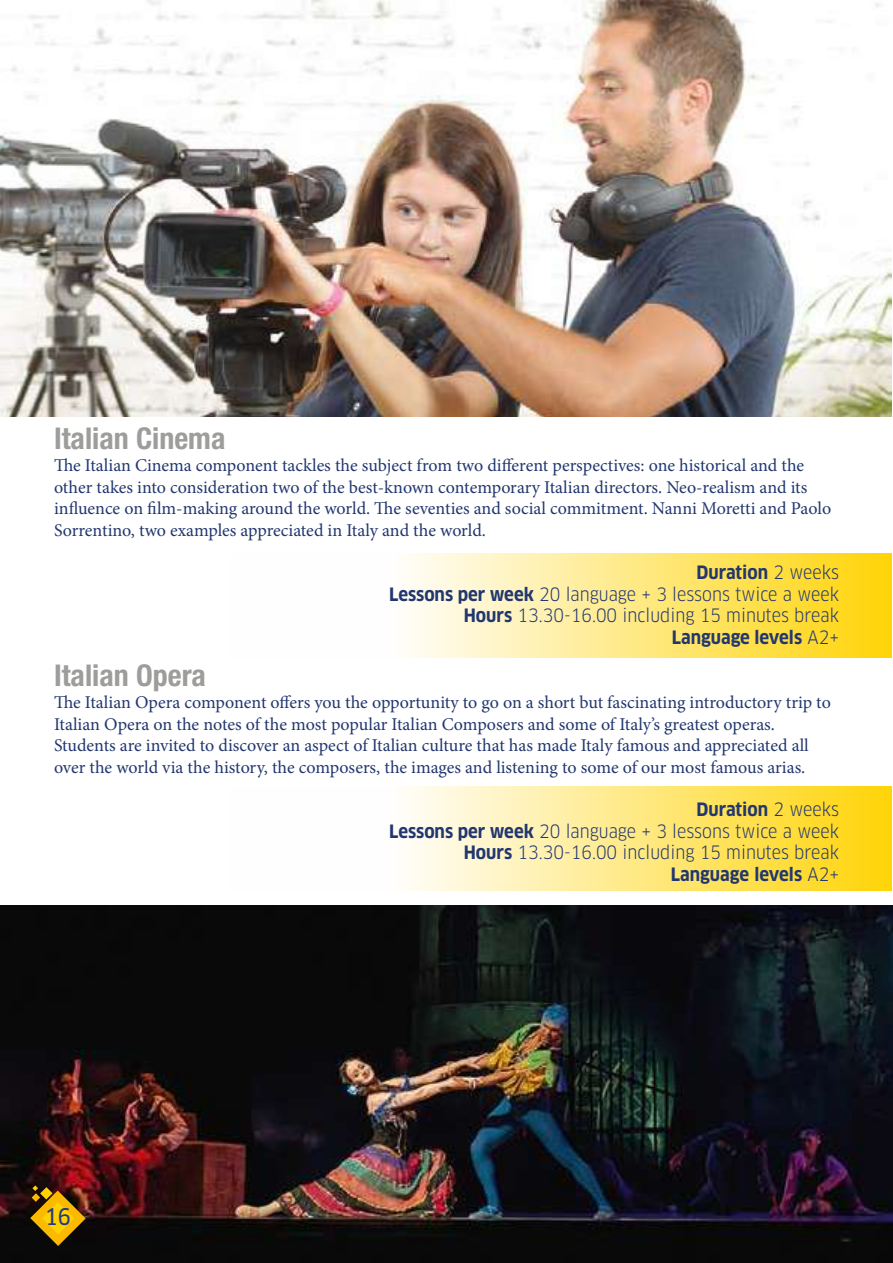
<style>
.page{position:relative;width:893px;height:1263px;background:#fff}
.page>*{position:absolute;margin:0;border:0;box-sizing:border-box;transform-origin:0 0}
.t1{font:700 condensed 30px "Helvetica Neue LT Std";color:#9d9d9c}
.t2{font:22.5px "Clan Narrow News";color:#283583}
.t3{font:18px/21.6px "Minion Pro";letter-spacing:-.005em;color:#22376f}
.t4{font:18px/21.6px "Clan Narrow";color:#22376f;text-align:right}
.s1{font-weight:700}
</style>
<div class="page">
<svg style="left:408px;top:554px;width:483px;height:104px;background:#ffe87e"></svg>
<svg style="left:408px;top:787px;width:483px;height:104px;background:#ffe87e"></svg>
<img style="left:0;top:906px;width:893px;height:357px">
<img style="left:0;top:0;width:891px;height:416px">
<svg style="left:30px;top:1185px;width:56px;height:61px;background:#8f6706"></svg>
<h1 class="t1" style="left:54px;top:420px;width:173px">Italian Cinema</h1>
<p class="t3" style="left:54px;top:454px;width:779px">The Italian Cinema component tackles the subject from two different perspectives: one historical and the other takes into consideration two of the best-known contemporary Italian directors. Neo-realism and its influence on film-making around the world. The seventies and social commitment. Nanni Moretti and Paolo Sorrentino, two examples appreciated in Italy and the world.</p>
<p class="t4" style="left:389px;top:562px;width:451px"><span class="s1">Duration</span> 2 weeks<br><span class="s1">Lessons per week</span> 20 language + 3 lessons twice a week <span class="s1">Hours</span> 13.30-16.00 including 15 minutes break <span class="s1">Language levels</span> A2+</p>
<h1 class="t1" style="left:54px;top:657px;width:154px">Italian Opera</h1>
<p class="t3" style="left:54px;top:691px;width:778px">The Italian Opera component offers you the opportunity to go on a short but fascinating introductory trip to Italian Opera on the notes of the most popular Italian Composers and some of Italy’s greatest operas.<br>Students are invited to discover an aspect of Italian culture that has made Italy famous and appreciated all over the world via the history, the composers, the images and listening to some of our most famous arias.</p>
<p class="t4" style="left:389px;top:799px;width:451px"><span class="s1">Duration</span> 2 weeks<br><span class="s1">Lessons per week</span> 20 language + 3 lessons twice a week <span class="s1">Hours</span> 13.30-16.00 including 15 minutes break <span class="s1">Language levels</span> A2+</p>
<p class="t2" style="left:45px;top:1203px;width:28px">16</p>
</div>
